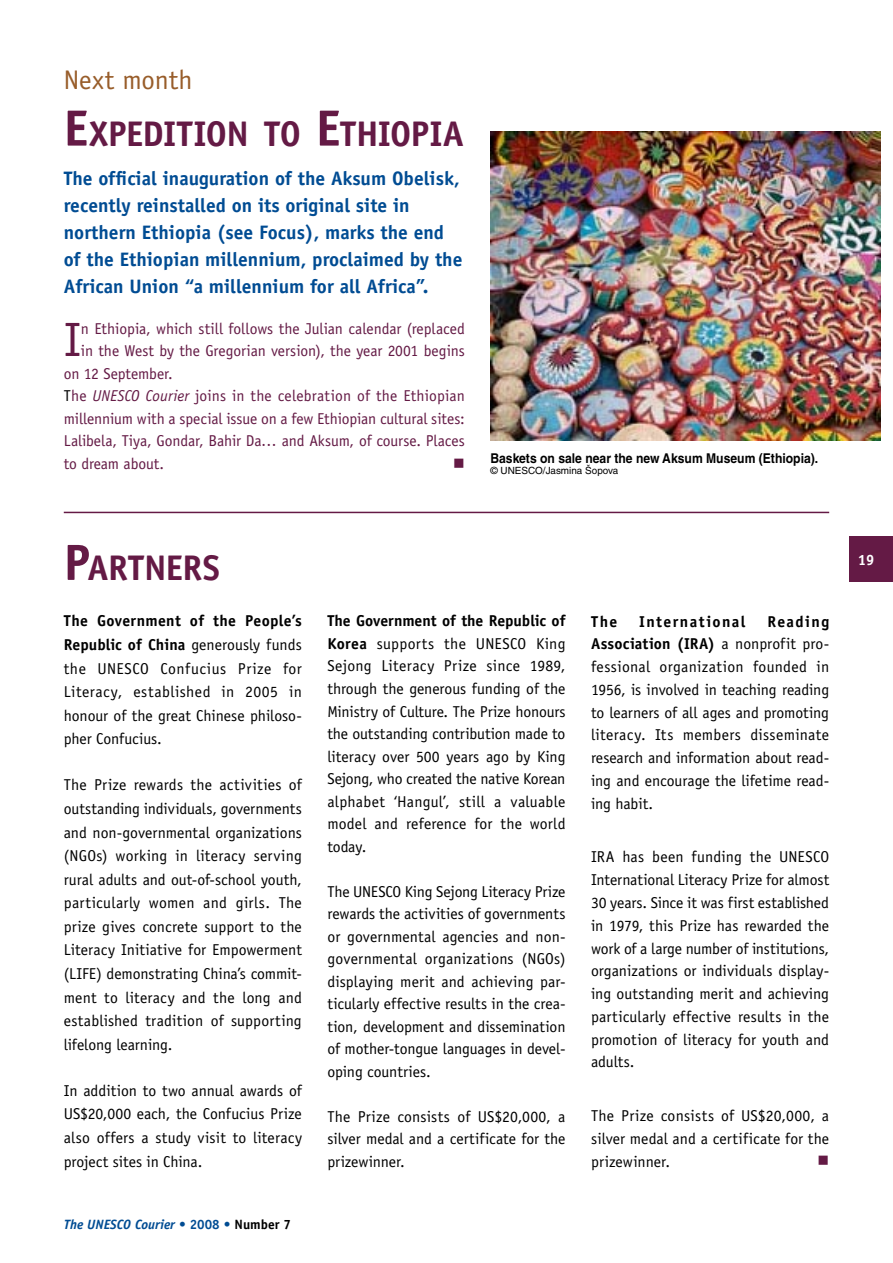
<style>
.page{position:relative;width:893px;height:1263px;background:#fff}
.page>*{position:absolute;margin:0;border:0;box-sizing:border-box;transform-origin:0 0}
.t1{font:48.3px "Officina Sans Std";color:#641a45}
.t2{font:700 35.7px "Officina Sans Std";letter-spacing:-.015em;color:#641a45}
.t3{font:27px "Officina Sans Std";color:#985d2a}
.t4{font:700 19.5px/27px "Officina Sans";color:#004c93}
.t5{font:15.75px/22.5px "Officina Sans Std";color:#000;text-align:justify}
.t6{font:15.75px "Officina Sans Std";letter-spacing:-.005em;color:#641a45}
.t7{font:700 15.75px "Officina Sans Std";letter-spacing:.085em;color:#000}
.t8{font:15.75px "Wingdings";color:#641a45}
.t9{font:700 15px "Officina Sans";color:#fff}
.t10{font:700 13.5px "Helvetica LT Std";color:#000;scale:.9 1}
.t11{font:italic 700 13.5px "Officina Sans";color:#004c93}
.t12{font:9.9px "Helvetica LT Std";color:#000}
.s1{font-size:51px}
.s2{color:#000}
.s3{font-style:italic}
.s4{color:#641a45}
.s5{font-weight:700}
.s6{font-style:normal}
.s7{font-style:normal;color:#000}
</style>
<div class="page">
<div style="left:849px;top:536px;width:44px;height:45px;background:#641a45"></div>
<img style="left:490px;top:131px;width:390px;height:309px">
<hr style="left:64px;top:512px;width:765px;height:1px;background:#641a45">
<h3 class="t3" style="left:64px;top:64px;width:130px">Next month</h3>
<h2 class="t2" style="left:64px;top:111px;width:400px"><span class="s1">E</span>XPEDITION TO <span class="s1">E</span>THIOPIA</h2>
<p class="t4" style="left:64px;top:165px;width:400px">The official inauguration of the Aksum Obelisk, recently reinstalled on its original site in northern Ethiopia (see Focus), marks the end of the Ethiopian millennium, proclaimed by the African Union “a millennium for all Africa”.</p>
<h1 class="t1" style="left:64px;top:312px;width:19px">I</h1>
<p class="t6" style="left:81px;top:319px;width:385px">n Ethiopia, which still follows the Julian calendar (replaced</p>
<p class="t6" style="left:81px;top:342px;width:385px">in the West by the Gregorian version), the year 2001 begins</p>
<p class="t6" style="left:64px;top:364px;width:111px">on 12 September.</p>
<p class="t6" style="left:64px;top:387px;width:403px"><span class="s2">T</span>he <span class="s3">UNESCO Courier</span> joins in the celebration of the Ethiopian</p>
<p class="t6" style="left:64px;top:409px;width:403px">millennium with a special issue on a few Ethiopian cultural sites:</p>
<p class="t6" style="left:64px;top:432px;width:402px">Lalibela, Tiya, Gondar, Bahir Da… and Aksum, of course. Places</p>
<p class="t6" style="left:64px;top:454px;width:102px">to dream about.</p>
<p class="t10" style="left:453px;top:449px;width:407px"><span class="s4">■</span> Baskets on sale near the new Aksum Museum (Ethiopia).</p>
<p class="t12" style="left:490px;top:465px;width:130px">© UNESCO/Jasmina Šopova</p>
<h2 class="t2" style="left:64px;top:545px;width:158px"><span class="s1">P</span>ARTNERS</h2>
<p class="t5" style="left:64px;top:609px;width:240px;line-height:23.5px"><span class="s5">The Government of the People’s Republic of China</span> generously funds the UNESCO Confucius Prize for Literacy, established in 2005 in honour of the great Chinese philoso&shy;pher Confucius.</p>
<p class="t5" style="left:64px;top:773px;width:240px;line-height:23.5px">The Prize rewards the activities of outstanding individuals, governments and non-governmental organizations (NGOs) working in literacy serving rural adults and out-of-school youth, particularly women and girls. The prize gives concrete support to the Literacy Initiative for Empowerment (LIFE) demonstrating China’s commit&shy;ment to literacy and the long and established tradition of supporting lifelong learning.</p>
<p class="t5" style="left:64px;top:1079px;width:240px;line-height:23.5px">In addition to two annual awards of US$20,000 each, the Confucius Prize also offers a study visit to literacy project sites in China.</p>
<p class="t11" style="left:64px;top:1216px;width:229px">The UNESCO Courier <span class="s6">• 2008 •</span> <span class="s7">Number 7</span></p>
<p class="t5" style="left:327px;top:610px;width:240px"><span class="s5">The Government of the Republic of Korea</span> supports the UNESCO King Sejong Literacy Prize since 1989, through the generous funding of the Ministry of Culture. The Prize honours the outstanding contribution made to literacy over 500 years ago by King Sejong, who created the native Korean alphabet ‘Hangul’, still a valuable model and reference for the world today.</p>
<p class="t5" style="left:327px;top:880px;width:240px">The UNESCO King Sejong Literacy Prize rewards the activities of governments or governmental agencies and non&shy;governmental organizations (NGOs) displaying merit and achieving par&shy;ticularly effective results in the crea&shy;tion, development and dissemination of mother-tongue languages in devel&shy;oping countries.</p>
<p class="t5" style="left:327px;top:1105px;width:240px">The Prize consists of US$20,000, a silver medal and a certificate for the prizewinner.</p>
<p class="t7" style="left:591px;top:611px;width:28px">The</p>
<p class="t7" style="left:639px;top:611px;width:108px">International</p>
<p class="t5" style="left:591px;top:610px;width:240px;text-indent:176px"><span class="s5">Reading Association (IRA)</span> a nonprofit pro&shy;fessional organization founded in 1956, is involved in teaching reading to learners of all ages and promoting literacy. Its members disseminate research and information about read&shy;ing and encourage the lifetime read&shy;ing habit.</p>
<p class="t5" style="left:591px;top:846px;width:240px">IRA has been funding the UNESCO International Literacy Prize for almost 30 years. Since it was first established in 1979, this Prize has rewarded the work of a large number of institutions, organizations or individuals display&shy;ing outstanding merit and achieving particularly effective results in the promotion of literacy for youth and adults.</p>
<p class="t5" style="left:591px;top:1104px;width:240px">The Prize consists of US$20,000, a silver medal and a certificate for the prizewinner.</p>
<p class="t8" style="left:817px;top:1152px;width:13px">■</p>
<p class="t9" style="left:858px;top:550px;width:18px">19</p>
</div>
